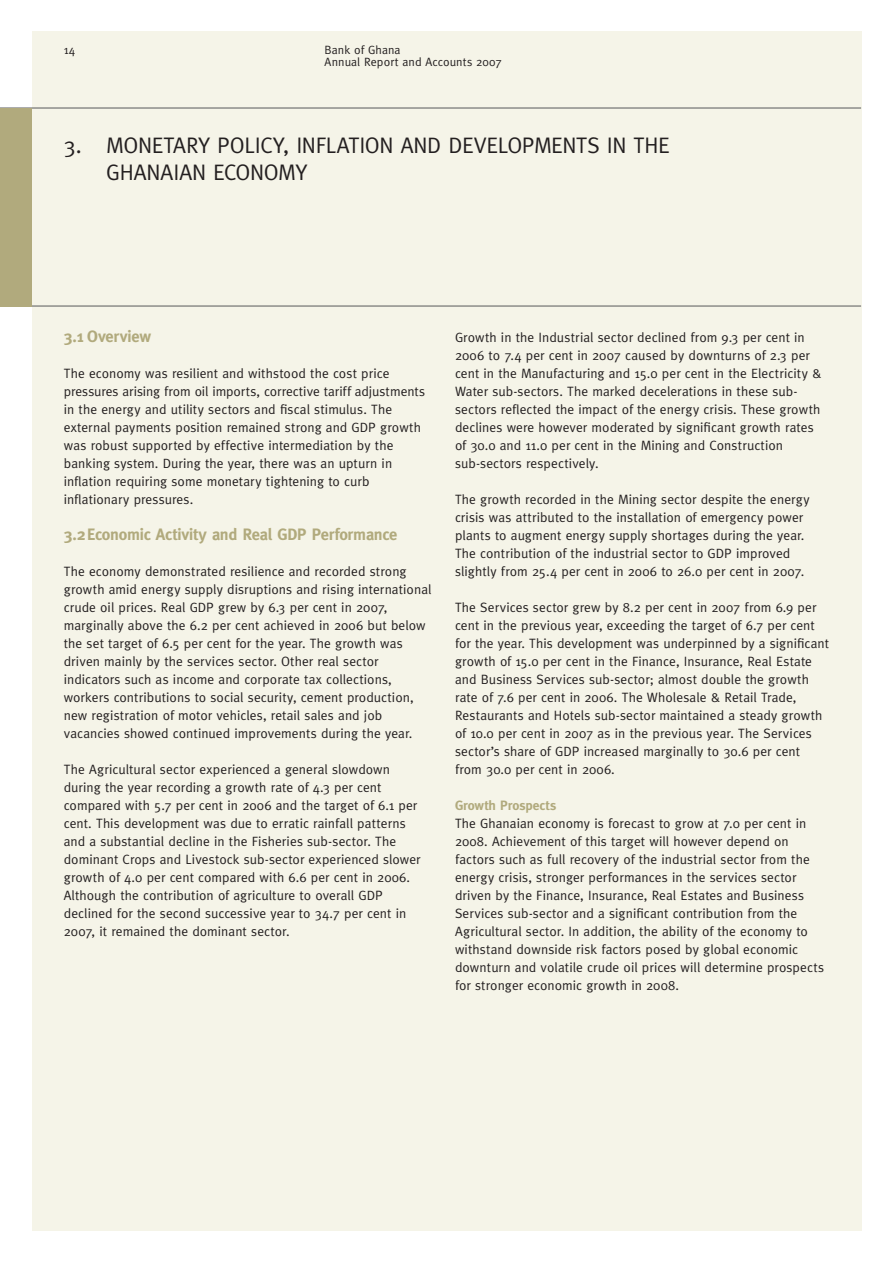
<style>
.page{position:relative;width:893px;height:1263px;background:#fff}
.page>*{position:absolute;margin:0;border:0;box-sizing:border-box;transform-origin:0 0}
.t1{font:22.5px/27px "Meta";letter-spacing:-.01em;color:#231f20}
.t2{font:700 16.5px "Meta";letter-spacing:-.015em;color:#b1aa7d}
.t3{font:13.5px/18px "Meta";letter-spacing:.005em;color:#231f20}
.t4{font:12px/12px "Meta";letter-spacing:.01em;color:#231f20}
.s1{font-weight:700;color:#b1aa7d}
</style>
<div class="page">
<div style="left:32px;top:32px;width:829px;height:1199px;background:#f5f4e8"></div>
<hr style="left:0;top:306px;width:861px;height:1px;background:#57585a">
<hr style="left:0;top:108px;width:861px;height:1px;background:#57585a">
<div style="left:0;top:108px;width:32px;height:198px;background:#b1aa7d"></div>
<p class="t4" style="left:64px;top:45px;width:13px">14</p>
<p class="t4" style="left:325px;top:45px;width:179px">Bank of Ghana<br>Annual Report and Accounts 2007</p>
<p class="t1" style="left:106px;top:133px;width:565px;text-indent:-43px">3. MONETARY POLICY, INFLATION AND DEVELOPMENTS IN THE<br>GHANAIAN ECONOMY</p>
<p class="t2" style="left:64px;top:330px;width:89px">3.1 Overview</p>
<p class="t3" style="left:64px;top:365px;width:363px">The economy was resilient and withstood the cost price pressures arising from oil imports, corrective tariff adjustments in the energy and utility sectors and fiscal stimulus. The external payments position remained strong and GDP growth was robust supported by effective intermediation by the banking system. During the year, there was an upturn in inflation requiring some monetary tightening to curb inflationary pressures.</p>
<p class="t2" style="left:64px;top:528px;width:335px">3.2 Economic Activity and Real GDP Performance</p>
<p class="t3" style="left:64px;top:563px;width:369px">The economy demonstrated resilience and recorded strong growth amid energy supply disruptions and rising international crude oil prices. Real GDP grew by 6.3 per cent in 2007, marginally above the 6.2 per cent achieved in 2006 but below the set target of 6.5 per cent for the year. The growth was driven mainly by the services sector. Other real sector indicators such as income and corporate tax collections, workers contributions to social security, cement production, new registration of motor vehicles, retail sales and job vacancies showed continued improvements during the year.</p>
<p class="t3" style="left:64px;top:761px;width:358px">The Agricultural sector experienced a general slowdown during the year recording a growth rate of 4.3 per cent compared with 5.7 per cent in 2006 and the target of 6.1 per cent. This development was due to erratic rainfall patterns and a substantial decline in the Fisheries sub-sector. The dominant Crops and Livestock sub-sector experienced slower growth of 4.0 per cent compared with 6.6 per cent in 2006.<br>Although the contribution of agriculture to overall GDP declined for the second successive year to 34.7 per cent in 2007, it remained the dominant sector.</p>
<p class="t3" style="left:455px;top:329px;width:368px">Growth in the Industrial sector declined from 9.3 per cent in 2006 to 7.4 per cent in 2007 caused by downturns of 2.3 per cent in the Manufacturing and 15.0 per cent in the Electricity &amp; Water sub-sectors. The marked decelerations in these sub&shy;sectors reflected the impact of the energy crisis. These growth declines were however moderated by significant growth rates of 30.0 and 11.0 per cent in the Mining and Construction sub-sectors respectively.</p>
<p class="t3" style="left:455px;top:491px;width:356px">The growth recorded in the Mining sector despite the energy crisis was attributed to the installation of emergency power plants to augment energy supply shortages during the year.<br>The contribution of the industrial sector to GDP improved slightly from 25.4 per cent in 2006 to 26.0 per cent in 2007.</p>
<p class="t3" style="left:455px;top:599px;width:376px">The Services sector grew by 8.2 per cent in 2007 from 6.9 per cent in the previous year, exceeding the target of 6.7 per cent for the year. This development was underpinned by a significant growth of 15.0 per cent in the Finance, Insurance, Real Estate and Business Services sub-sector; almost double the growth rate of 7.6 per cent in 2006. The Wholesale &amp; Retail Trade, Restaurants and Hotels sub-sector maintained a steady growth of 10.0 per cent in 2007 as in the previous year. The Services sector’s share of GDP increased marginally to 30.6 per cent from 30.0 per cent in 2006.</p>
<p class="t3" style="left:455px;top:797px;width:371px"><span class="s1">Growth Prospects<br></span>The Ghanaian economy is forecast to grow at 7.0 per cent in 2008. Achievement of this target will however depend on factors such as full recovery of the industrial sector from the energy crisis, stronger performances in the services sector driven by the Finance, Insurance, Real Estates and Business Services sub-sector and a significant contribution from the Agricultural sector. In addition, the ability of the economy to withstand downside risk factors posed by global economic downturn and volatile crude oil prices will determine prospects for stronger economic growth in 2008.</p>
</div>
